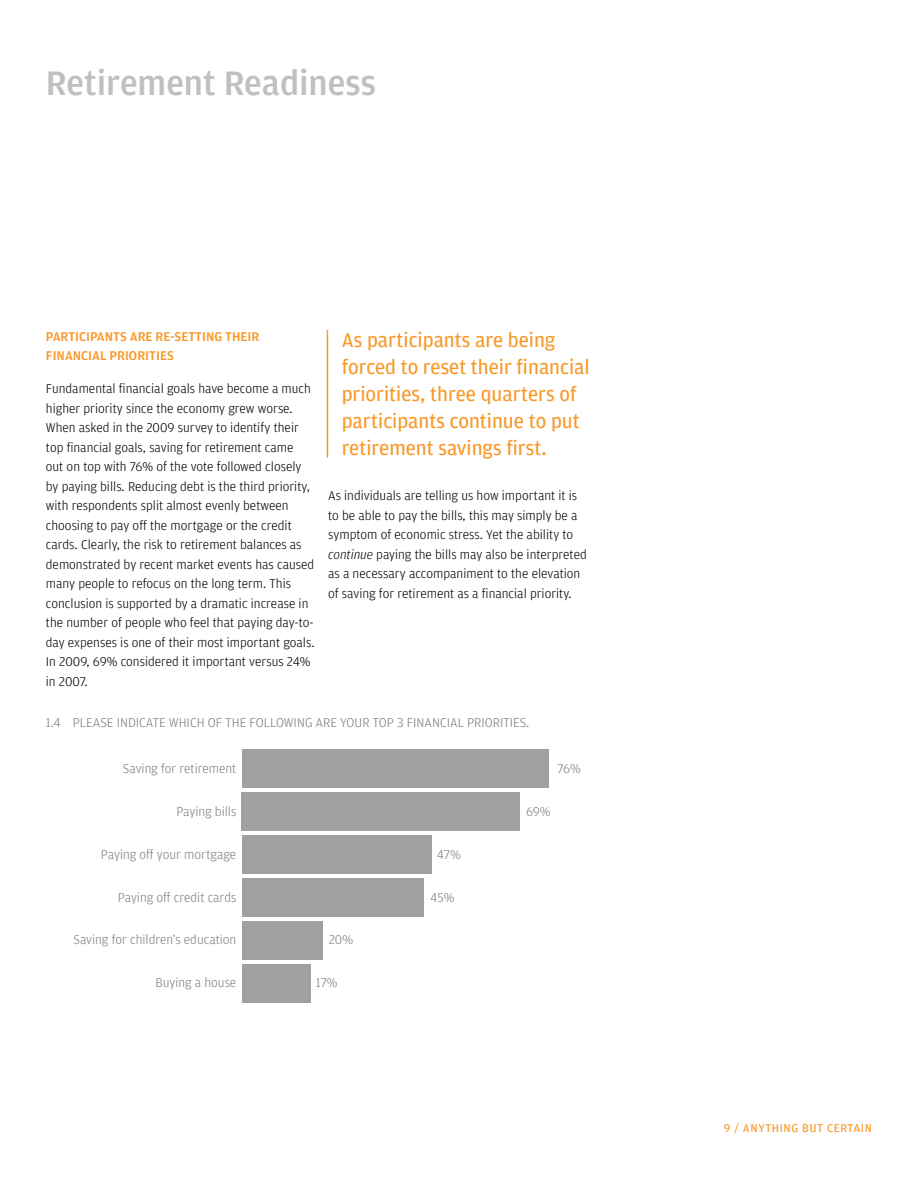
<style>
.page{position:relative;width:918px;height:1188px;background:#fff}
.page>*{position:absolute;margin:0;border:0;box-sizing:border-box;transform-origin:0 0}
.t1{font:500 36px "Amplitude";color:#c0bfc1}
.t2{font:21px/27px "Amplitude";color:#f89828}
.t3{font:300 13.5px/19.5px "Amplitude";color:#000}
.t4{font:300 13.5px "Amplitude";color:#807f83}
.t5{font:500 13.5px "Amplitude";color:#f89828}
.t6{font:12px "Amplitude";letter-spacing:.05em;color:#f89828}
.s1{font-style:italic}
</style>
<div class="page">
<hr style="left:327px;top:330px;width:1px;height:128px;background:#f89828">
<div style="left:242px;top:964px;width:68px;height:39px;background:#a09fa2"></div>
<div style="left:242px;top:921px;width:81px;height:39px;background:#a09fa2"></div>
<div style="left:242px;top:878px;width:181px;height:39px;background:#a09fa2"></div>
<div style="left:242px;top:835px;width:189px;height:39px;background:#a09fa2"></div>
<div style="left:242px;top:792px;width:278px;height:39px;background:#a09fa2"></div>
<div style="left:242px;top:749px;width:306px;height:39px;background:#a09fa2"></div>
<h1 class="t1" style="left:46px;top:60px;width:332px">RETIREMENT READINESS</h1>
<p class="t5" style="left:46px;top:328px;width:137px">PARTICIPANTS ARE RE-SETT</p>
<p class="t5" style="left:202px;top:328px;width:59px">ING THEIR</p>
<p class="t5" style="left:46px;top:347px;width:122px">FINANCIAL PRIORITIES</p>
<p class="t3" style="left:46px;top:379px;width:270px">Fundamental financial goals have become a much higher priority since the economy grew worse.<br>When asked in the 2009 survey to identify their top financial goals, saving for retirement came<br>out on top with 76% of the vote followed closely by paying bills. Reducing debt is the third priority, with respondents split almost evenly between choosing to pay off the mortgage or the credit cards. Clearly, the risk to retirement balances as demonstrated by recent market events has caused many people to refocus on the long term. This conclusion is supported by a dramatic increase in the number of people who feel that paying day-to&shy;day expenses is one of their most important goals.<br>In 2009, 69% considered it important versus 24% in 2007.</p>
<h2 class="t2" style="left:342px;top:326px;width:250px">As participants are being forced to reset their financial priorities, three quarters of participants continue to put retirement savings first.</h2>
<p class="t3" style="left:328px;top:486px;width:260px">As individuals are telling us how important it is to be able to pay the bills, this may simply be a symptom of economic stress. Yet the ability to <span class="s1">continue</span> paying the bills may also be interpreted as a necessary accompaniment to the elevation of saving for retirement as a financial priority.</p>
<p class="t4" style="left:46px;top:714px;width:42px">1.4 Please</p>
<p class="t4" style="left:117px;top:714px;width:7px">indicate</p>
<p class="t4" style="left:169px;top:714px;width:8px">which</p>
<p class="t4" style="left:208px;top:714px;width:26px">of the</p>
<p class="t4" style="left:250px;top:714px;width:8px">following</p>
<p class="t4" style="left:316px;top:714px;width:8px">are</p>
<p class="t4" style="left:340px;top:714px;width:9px">your</p>
<p class="t4" style="left:373px;top:714px;width:8px">top</p>
<p class="t4" style="left:397px;top:714px;width:17px">3 financial</p>
<p class="t4" style="left:467px;top:714px;width:7px">priorities</p>
<p class="t4" style="left:526px;top:714px;width:5px">.</p>
<p class="t4" style="left:123px;top:760px;width:115px">Saving for retirement</p>
<p class="t4" style="left:558px;top:760px;width:25px">76%</p>
<p class="t4" style="left:176px;top:803px;width:62px">Paying bills</p>
<p class="t4" style="left:526px;top:803px;width:26px">69%</p>
<p class="t4" style="left:101px;top:846px;width:137px">Paying off your mortgage</p>
<p class="t4" style="left:437px;top:846px;width:26px">47%</p>
<p class="t4" style="left:118px;top:889px;width:120px">Paying off credit cards</p>
<p class="t4" style="left:430px;top:889px;width:26px">45%</p>
<p class="t4" style="left:73px;top:931px;width:164px">Saving for children’s education</p>
<p class="t4" style="left:329px;top:931px;width:26px">20%</p>
<p class="t4" style="left:156px;top:974px;width:82px">Buying a house</p>
<p class="t4" style="left:316px;top:974px;width:23px">17%</p>
<p class="t6" style="left:724px;top:1120px;width:150px">9 / Anything but certain</p>
</div>
